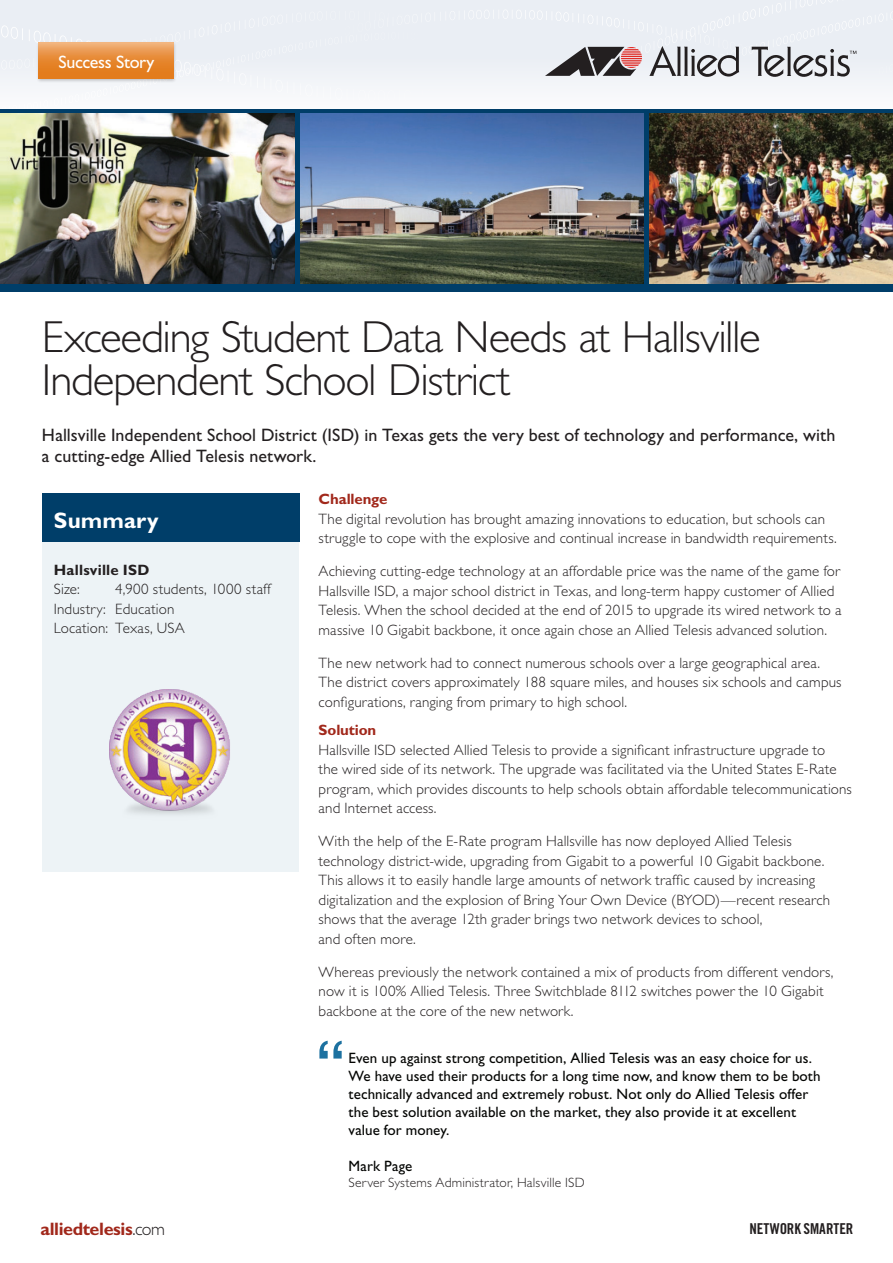
<style>
.page{position:relative;width:893px;height:1263px;background:#fff}
.page>*{position:absolute;margin:0;border:0;box-sizing:border-box;transform-origin:0 0}
.t1{font:300 45px/43.5px "Gill Sans Std";letter-spacing:-.025em;color:#231f20}
.t2{font:700 22.5px "Gill Sans Std";letter-spacing:.005em;color:#fff}
.t3{font:18px/21px "Gill Sans Std";color:#231f20}
.t4{font:700 18px "Gill Sans Std";letter-spacing:-.02em;color:#a1281b}
.t5{font:18px "Gill Sans Std";letter-spacing:-.02em;color:#fff}
.t6{font:300 15px/19.5px "Gill Sans Std";letter-spacing:.01em;color:#231f20}
.t7{font:15px/18px "Gill Sans Std";letter-spacing:.005em;color:#040503}
.t8{font:700 15px "Gill Sans Std";letter-spacing:-.01em;color:#a1281b}
.t9{font:15px "Trade Gothic Bold Cond Twenty";letter-spacing:-.005em;color:#231f20}
.t10{font:700 15px "Gill Sans Std";letter-spacing:.01em;color:#231f20}
.t11{font:300 13.5px "Gill Sans Std";letter-spacing:.015em;color:#231f20}
.s1{font-weight:300;color:#231f20}
</style>
<div class="page">
<div style="left:0;top:0;width:893px;height:119px;background:#eaeef4"></div>
<svg style="left:1px;top:25px;width:87px;height:17px"></svg>
<div style="left:179px;top:89px;width:540px;height:20px;background:#f8f9fb"></div>
<svg style="left:469px;top:10px;width:74px;height:10px"></svg>
<svg style="left:725px;top:0;width:168px;height:33px"></svg>
<svg style="left:545px;top:47px;width:97px;height:29px"></svg>
<svg style="left:649px;top:46px;width:90px;height:31px"></svg>
<svg style="left:752px;top:47px;width:104px;height:30px"></svg>
<img style="left:649px;top:113px;width:244px;height:172px">
<img style="left:0;top:113px;width:295px;height:172px">
<img style="left:300px;top:113px;width:344px;height:172px">
<div style="left:42px;top:495px;width:257px;height:377px;background:#edf3f6"></div>
<div style="left:0;top:285px;width:893px;height:7px;background:#003e69"></div>
<hr style="left:0;top:109px;width:893px;height:4px;background:#003e69">
<div style="left:295px;top:110px;width:5px;height:177px;background:#003e69"></div>
<div style="left:644px;top:113px;width:5px;height:177px;background:#003e69"></div>
<div style="left:36px;top:42px;width:141px;height:41px;background:#231f20;opacity:.25"></div>
<svg style="left:39px;top:43px;width:134px;height:36px;background:#e78c39"></svg>
<div style="left:42px;top:493px;width:258px;height:48px;background:#003e69"></div>
<img style="left:110px;top:690px;width:120px;height:125px">
<svg style="left:319px;top:1041px;width:23px;height:17px"></svg>
<p class="t5" style="left:58px;top:51px;width:97px">Success Story</p>
<h1 class="t1" style="left:42px;top:316px;width:720px">Exceeding Student Data Needs at Hallsville<br>Independent School District</h1>
<p class="t3" style="left:42px;top:425px;width:795px">Hallsville Independent School District (ISD) in Texas gets the very best of technology and performance, with a cutting-edge Allied Telesis network.</p>
<h2 class="t2" style="left:54px;top:507px;width:106px">Summary</h2>
<p class="t10" style="left:54px;top:561px;width:97px">Hallsville ISD</p>
<p class="t6" style="left:54px;top:579px;width:28px">Size:</p>
<p class="t6" style="left:54px;top:579px;width:219px;text-indent:62px">4,900 students, 1000 staff<br>Industry: Education<br>Location: Texas, USA</p>
<p class="t8" style="left:319px;top:490px;width:70px">Challenge</p>
<p class="t6" style="left:319px;top:509px;width:520px">The digital revolution has brought amazing innovations to education, but schools can struggle to cope with the explosive and continual increase in bandwidth requirements.</p>
<p class="t6" style="left:319px;top:561px;width:524px">Achieving cutting-edge technology at an affordable price was the name of the game for Hallsville ISD, a major school district in Texas, and long-term happy customer of Allied Telesis. When the school decided at the end of 2015 to upgrade its wired network to a massive 10 Gigabit backbone, it once again chose an Allied Telesis advanced solution.</p>
<p class="t6" style="left:319px;top:653px;width:524px">The new network had to connect numerous schools over a large geographical area.<br>The district covers approximately 188 square miles, and houses six schools and campus configurations, ranging from primary to high school.</p>
<p class="t8" style="left:319px;top:721px;width:59px">Solution</p>
<p class="t6" style="left:319px;top:740px;width:535px">Hallsville ISD selected Allied Telesis to provide a significant infrastructure upgrade to<br>the wired side of its network. The upgrade was facilitated via the United States E-Rate program, which provides discounts to help schools obtain affordable telecommunications and Internet access.</p>
<p class="t6" style="left:319px;top:831px;width:513px">With the help of the E-Rate program Hallsville has now deployed Allied Telesis technology district-wide, upgrading from Gigabit to a powerful 10 Gigabit backbone.<br>This allows it to easily handle large amounts of network traffic caused by increasing digitalization and the explosion of Bring Your Own Device (BYOD)—recent research shows that the average 12th grader brings two network devices to school,<br>and often more.</p>
<p class="t6" style="left:319px;top:962px;width:516px">Whereas previously the network contained a mix of products from different vendors, now it is 100% Allied Telesis. Three Switchblade 8112 switches power the 10 Gigabit backbone at the core of the new network.</p>
<p class="t7" style="left:349px;top:1049px;width:473px">Even up against strong competition, Allied Telesis was an easy choice for us.<br>We have used their products for a long time now, and know them to be both technically advanced and extremely robust. Not only do Allied Telesis offer the best solution available on the market, they also provide it at excellent value for money.</p>
<p class="t7" style="left:349px;top:1157px;width:65px">Mark Page</p>
<p class="t11" style="left:349px;top:1175px;width:238px">Server Systems Administrator, Halsville ISD</p>
<p class="t4" style="left:40px;top:1218px;width:126px">alliedtelesis<span class="s1">.com</span></p>
<p class="t9" style="left:750px;top:1220px;width:105px">NETWORK SMARTER</p>
</div>
